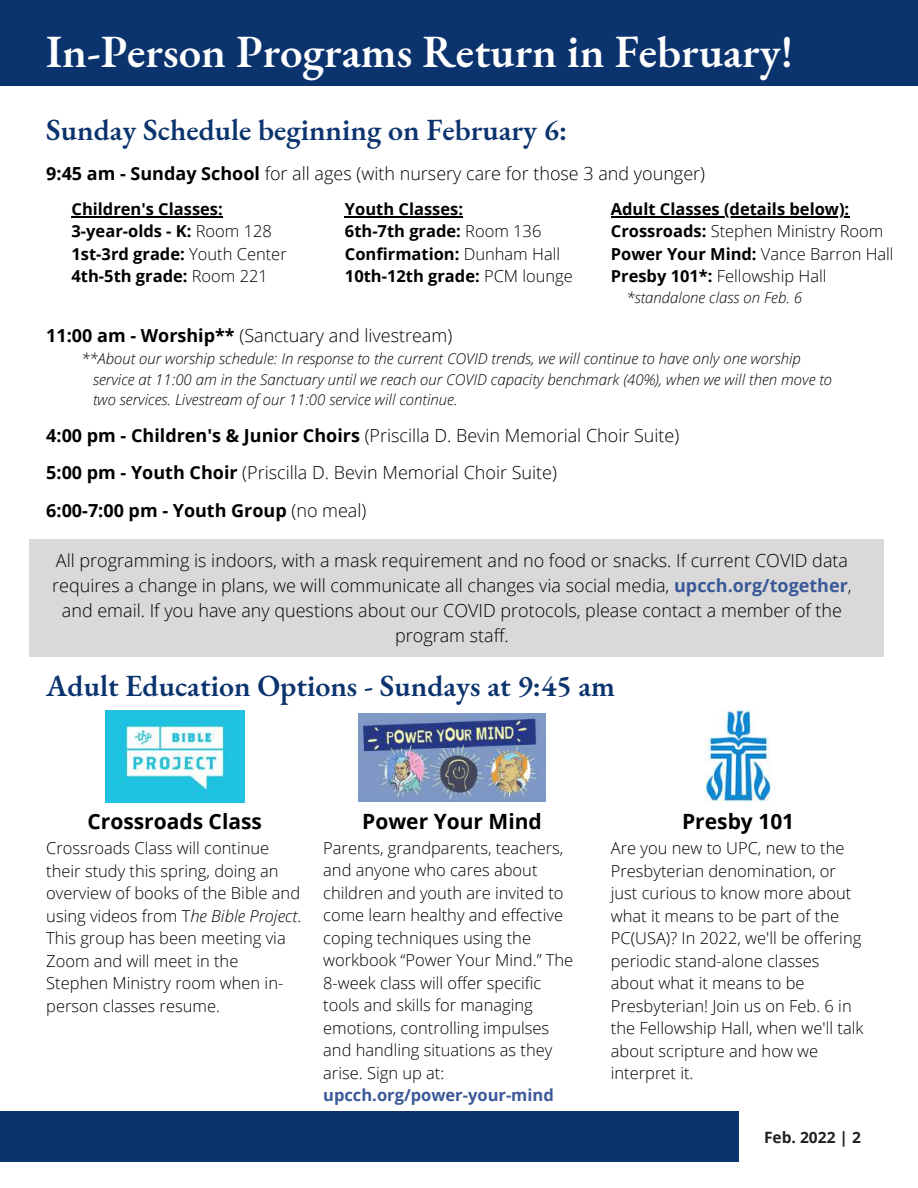
<style>
.page{position:relative;width:918px;height:1188px;background:#fff}
.page>*{position:absolute;margin:0;border:0;box-sizing:border-box;transform-origin:0 0}
.t1{font:600 45px "EB Garamond";color:#fff}
.t2{font:600 30px "EB Garamond";color:#0b336e}
.t3{font:700 21px "Open Sans";color:#000}
.t4{font:300 18px/25px "Open Sans";color:#000}
.t5{font:300 16.5px/22.5px "Open Sans";color:#000}
.t6{font:700 16.5px/22.5px "Open Sans";color:#000}
.t7{font:700 16.5px "Open Sans";color:#3b5998}
.t8{font:700 15.6px "Open Sans";color:#222}
.t9{font:italic 300 15px/20.7px "Open Sans";color:#000}
.s1{font-weight:700}
.s2{font-weight:300}
.s3{font-weight:700;color:#3b5998}
.s4{font-style:italic}
</style>
<div class="page">
<div style="left:0;top:1111px;width:739px;height:51px;background:#0b336e"></div>
<div style="left:0;top:0;width:918px;height:85px;background:#0b336e"></div>
<img style="left:705px;top:710px;width:66px;height:91px">
<img style="left:359px;top:713px;width:186px;height:88px">
<img style="left:106px;top:710px;width:138px;height:92px">
<div style="left:29px;top:539px;width:855px;height:117px;background:#d9d9d9"></div>
<hr style="left:72px;top:216px;width:151px;height:1px;background:#000">
<hr style="left:345px;top:216px;width:118px;height:1px;background:#000">
<hr style="left:611px;top:216px;width:238px;height:1px;background:#000">
<h1 class="t1" style="left:46px;top:21px;width:748px">In-Person Programs Return in February!</h1>
<h2 class="t2" style="left:46px;top:109px;width:523px">Sunday Schedule beginning on February 6:</h2>
<p class="t4" style="left:46px;top:160px;width:660px"><span class="s1">9:45 am - Sunday School</span> for all ages (with nursery care for those 3 and younger)</p>
<p class="t6" style="left:72px;top:197px;width:217px">Children's Classes:<br>3-year-olds - K: <span class="s2">Room 128<br></span>1st-3rd grade: <span class="s2">Youth Center<br></span>4th-5th grade: <span class="s2">Room 221</span></p>
<p class="t6" style="left:345px;top:197px;width:230px">Youth Classes:<br>6th-7th grade: <span class="s2">Room 136<br></span>Confirmation: <span class="s2">Dunham Hall<br></span>10th-12th grade: <span class="s2">PCM lounge</span></p>
<p class="t6" style="left:611px;top:197px;width:284px">Adult Classes (details below):<br>Crossroads: <span class="s2">Stephen Ministry Room<br></span>Power Your Mind: <span class="s2">Vance Barron Hall<br></span>Presby 101*: <span class="s2">Fellowship Hall</span></p>
<p class="t9" style="left:626px;top:287px;width:177px">*standalone class on Feb. 6</p>
<p class="t4" style="left:46px;top:323px;width:407px"><span class="s1">11:00 am - Worship**</span> (Sanctuary and livestream)</p>
<p class="t9" style="left:93px;top:348px;width:741px;text-indent:-12px">**About our worship schedule: In response to the current COVID trends, we will continue to have only one worship service at 11:00 am in the Sanctuary until we reach our COVID capacity benchmark (40%), when we will then move to two services. Livestream of our 11:00 service will continue.</p>
<p class="t4" style="left:46px;top:416px;width:635px;line-height:37.5px"><span class="s1">4:00 pm - Children's &amp; Junior Choirs</span> (Priscilla D. Bevin Memorial Choir Suite)<br><span class="s1">5:00 pm - Youth Choir</span> (Priscilla D. Bevin Memorial Choir Suite)<br><span class="s1">6:00-7:00 pm - Youth Group</span> (no meal)</p>
<p class="t4" style="left:52px;top:547px;width:801px;text-align:center">All programming is indoors, with a mask requirement and no food or snacks. If current COVID data requires a change in plans, we will communicate all changes via social media, <span class="s3">upcch.org/together</span>, and email. If you have any questions about our COVID protocols, please contact a member of the program staff.</p>
<h2 class="t2" style="left:46px;top:666px;width:570px">Adult Education Options - Sundays at 9:45 am</h2>
<p class="t3" style="left:88px;top:807px;width:176px">Crossroads Class</p>
<p class="t5" style="left:46px;top:837px;width:256px">Crossroads Class will continue their study this spring, doing an overview of books of the Bible and using videos from T<span class="s4">he Bible Project</span>.<br>This group has been meeting via<br>Zoom and will meet in the<br>Stephen Ministry room when in&shy;person classes resume.</p>
<p class="t3" style="left:362px;top:807px;width:181px">Power Your Mind</p>
<p class="t5" style="left:323px;top:836px;width:252px">Parents, grandparents, teachers, and anyone who cares about children and youth are invited to come learn healthy and effective coping techniques using the workbook “Power Your Mind.” The<br>8-week class will offer specific tools and skills for managing emotions, controlling impulses and handling situations as they arise. Sign up at:</p>
<p class="t7" style="left:323px;top:1084px;width:232px">upcch.org/power-your-mind</p>
<p class="t3" style="left:682px;top:807px;width:114px">Presby 101</p>
<p class="t5" style="left:611px;top:837px;width:254px">Are you new to UPC, new to the<br>Presbyterian denomination, or just curious to know more about what it means to be part of the<br>PC(USA)? In 2022, we'll be offering periodic stand-alone classes about what it means to be<br>Presbyterian! Join us on Feb. 6 in the Fellowship Hall, when we'll talk about scripture and how we interpret it.</p>
<p class="t8" style="left:764px;top:1126px;width:99px">Feb. 2022 | 2</p>
</div>
